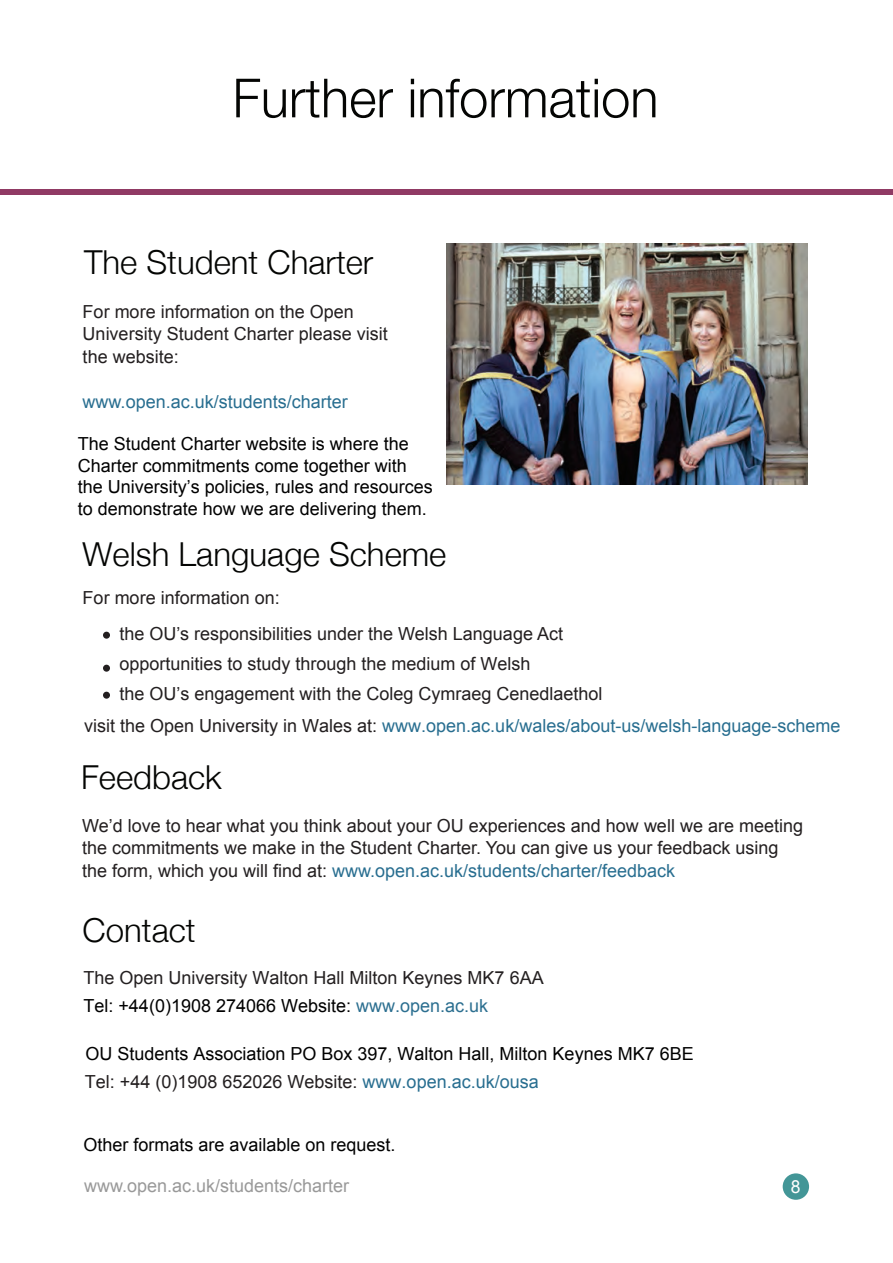
<style>
.page{position:relative;width:893px;height:1263px;background:#fff}
.page>*{position:absolute;margin:0;border:0;box-sizing:border-box;transform-origin:0 0}
.t1{font:300 54px "Helvetica Neue";color:#040503}
.t2{font:300 33px "Helvetica Neue";color:#040503}
.t3{font:18px/22.5px "Arial";color:#231f20}
.t4{font:18px/21.6px "Arial";color:#000}
.t5{font:18px "Arial";color:#286e90}
.t6{font:18px "Arial";color:#999}
.t7{font:18px "Arial";color:#fff}
.s1{color:#231f20}
.s2{color:#286e90}
.s3{color:#2c6f90}
</style>
<div class="page">
<div style="left:0;top:189px;width:892px;height:6px;background:#903a64"></div>
<div style="left:783px;top:1173px;width:26px;height:27px;background:#439697;border-radius:50%"></div>
<img style="left:446px;top:244px;width:361px;height:241px">
<div style="left:103px;top:692px;width:7px;height:7px;background:#231f20;border-radius:50%"></div>
<div style="left:103px;top:665px;width:7px;height:7px;background:#231f20;border-radius:50%"></div>
<div style="left:103px;top:632px;width:7px;height:7px;background:#231f20;border-radius:50%"></div>
<h2 class="t1" style="left:232px;top:65px;width:427px">Further information</h2>
<h3 class="t2" style="left:84px;top:242px;width:291px">The Student Charter</h3>
<p class="t3" style="left:83px;top:300px;width:307px">For more information on the Open<br>University Student Charter please visit the website:</p>
<p class="t5" style="left:83px;top:392px;width:267px">www.open.ac.uk/students/charter</p>
<p class="t4" style="left:78px;top:433px;width:357px">The Student Charter website is where the Charter commitments come together with the University’s policies, rules and resources to demonstrate how we are delivering them.</p>
<h3 class="t2" style="left:83px;top:534px;width:365px">Welsh Language Scheme</h3>
<p class="t3" style="left:83px;top:587px;width:199px">For more information on:</p>
<p class="t3" style="left:119px;top:619px;width:485px;line-height:30px">the OU’s responsibilities under the Welsh Language Act opportunities to study through the medium of Welsh<br>the OU’s engagement with the Coleg Cymraeg Cenedlaethol</p>
<p class="t5" style="left:84px;top:716px;width:758px"><span class="s1">visit the Open University in Wales at:</span> www.open.ac.uk/wales/about-us/welsh-language-scheme</p>
<h3 class="t2" style="left:81px;top:757px;width:142px">Feedback</h3>
<p class="t3" style="left:82px;top:814px;width:722px">We’d love to hear what you think about your OU experiences and how well we are meeting the commitments we make in the Student Charter. You can give us your feedback using the form, which you will find at: <span class="s2">www.open.ac.uk/students/charter/feedback</span></p>
<h3 class="t2" style="left:83px;top:910px;width:115px">Contact</h3>
<p class="t3" style="left:83px;top:966px;width:462px">The Open University Walton Hall Milton Keynes MK7 6AA</p>
<p class="t4" style="left:83px;top:995px;width:406px">Tel: +44(0)1908 274066 Website: <span class="s3">www.open.ac.uk</span></p>
<p class="t4" style="left:85px;top:1043px;width:610px">OU Students Association PO Box 397, Walton Hall, Milton Keynes MK7 6BE</p>
<p class="t3" style="left:85px;top:1070px;width:455px">Tel: +44 (0)1908 652026 Website: <span class="s2">www.open.ac.uk/ousa</span></p>
<p class="t4" style="left:83px;top:1134px;width:314px">Other formats are available on request.</p>
<p class="t6" style="left:84px;top:1175px;width:267px">www.open.ac.uk/students/charter</p>
<p class="t7" style="left:791px;top:1177px;width:11px">8</p>
</div>
